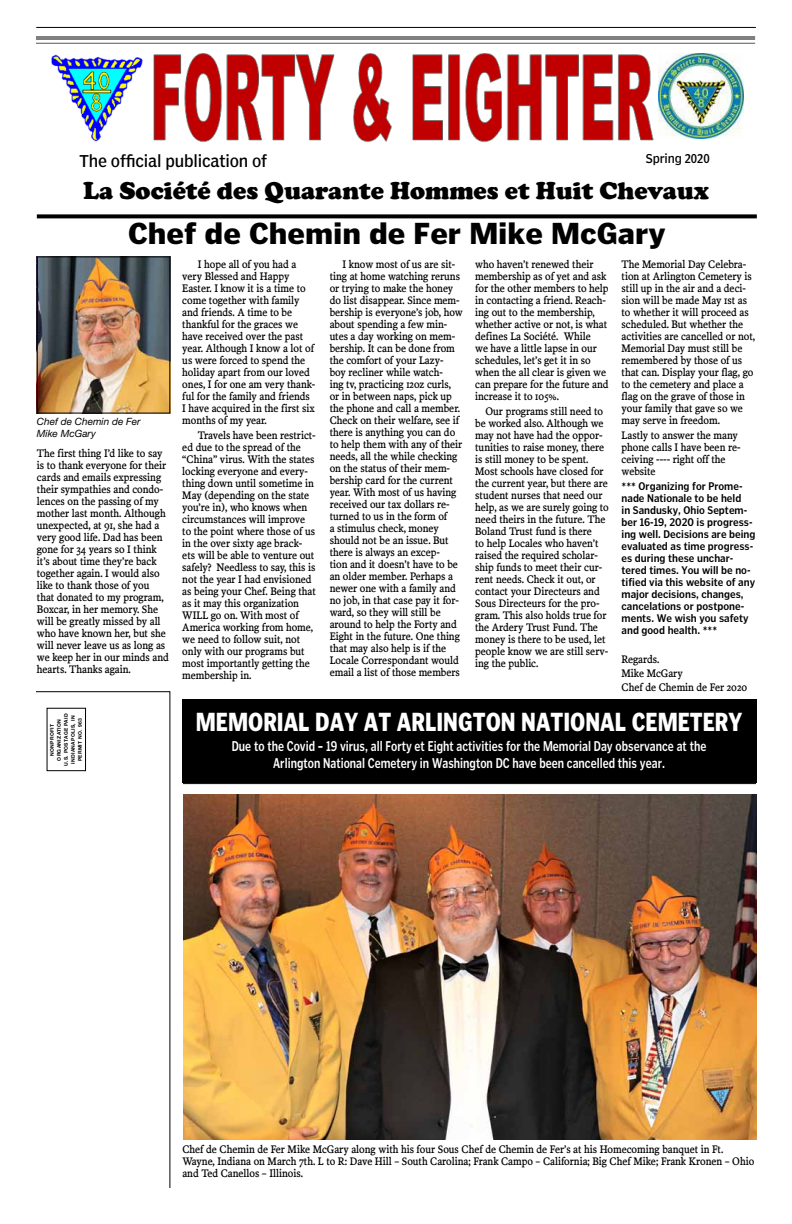
<style>
.page{position:relative;width:792px;height:1224px;background:#fff}
.page>*{position:absolute;margin:0;border:0;box-sizing:border-box;transform-origin:0 0}
.t1{font:900 30px "Poynter Text Sans";color:#000}
.t2{font:900 25.8px "Poynter Text Sans";color:#fff;scale:.81 1}
.t3{font:900 25px "Cooper";color:#000}
.t4{font:16px "Poynter Agate Cond One";letter-spacing:-.01em;color:#000}
.t5{font:700 14px/16.8px "Poynter Text Sans";color:#fff;text-align:center;scale:.75 1}
.t6{font:12px "Poynter Agate Cond One";letter-spacing:-.01em;color:#000}
.t7{font:11px/12px "Poynter Text Roman Four";color:#000;scale:.89 1}
.t8{font:700 11px/12px "Poynter Text Sans";color:#000;scale:.89 1}
.t9{font:italic 10px/12px "Helvetica Neue LT Std";color:#000}
.t10{font:700 5px/7px "Helvetica Neue";letter-spacing:.06em;color:#000;text-align:center}
</style>
<div class="page">
<hr style="left:36px;top:27px;width:720px;height:1px;background:#000">
<div style="left:182px;top:700px;width:575px;height:83px;background:#000"></div>
<img style="left:39px;top:258px;width:129px;height:154px">
<div style="left:37px;top:256px;width:133px;height:158px;border:1px solid #000"></div>
<svg style="left:36px;top:691px;width:135px;height:497px"></svg>
<svg style="left:46px;top:707px;width:41px;height:65px"></svg>
<svg style="left:37px;top:214px;width:720px;height:4px;background:#191919"></svg>
<hr style="left:36px;top:36px;width:719px;height:4px;background:#808080">
<hr style="left:36px;top:43px;width:719px;height:1px;background:#000">
<img style="left:659px;top:53px;width:85px;height:85px">
<img style="left:51px;top:54px;width:92px;height:88px">
<img style="left:154px;top:53px;width:499px;height:90px">
<img style="left:183px;top:794px;width:574px;height:346px">
<hr style="left:183px;top:783px;width:573px;height:1px;background:#000">
<hr style="left:182px;top:699px;width:574px;height:1px;background:#000">
<h3 class="t4" style="left:80px;top:151px;width:189px">The official publication of</h3>
<p class="t6" style="left:646px;top:152px;width:66px">Spring 2020</p>
<h3 class="t3" style="left:83px;top:176px;width:627px">La Société des Quarante Hommes et Huit Chevaux</h3>
<h1 class="t1" style="left:128px;top:216px;width:539px">Chef de Chemin de Fer Mike McGary</h1>
<p class="t9" style="left:37px;top:415px;width:105px">Chef de Chemin de Fer<br>Mike McGary</p>
<p class="t7" style="left:37px;top:447px;width:150px">The first thing I’d like to say is to thank everyone for their cards and emails expressing their sympathies and condo&shy;lences on the passing of my mother last month. Although unexpected, at 91, she had a very good life. Dad has been gone for 34 years so I think it’s about time they’re back together again. I would also like to thank those of you that donated to my program,<br>Boxcar, in her memory. She will be greatly missed by all who have known her, but she will never leave us as long as we keep her in our minds and hearts. Thanks again.</p>
<p class="t10" style="left:49px;top:766px;width:54px;rotate:-90deg">NonProfit<br>Organization<br>U.S. Postage Paid<br>Indianapolis, IN<br>Permit No. 963</p>
<p class="t7" style="left:182px;top:258px;width:151px;text-indent:16px">I hope all of you had a very Blessed and Happy<br>Easter. I know it is a time to come together with family and friends. A time to be thankful for the graces we have received over the past year. Although I know a lot of us were forced to spend the holiday apart from our loved ones, I for one am very thank&shy;ful for the family and friends<br>I have acquired in the first six months of my year.</p>
<p class="t7" style="left:182px;top:429px;width:152px;text-indent:16px">Travels have been restrict&shy;ed due to the spread of the “China” virus. With the states locking everyone and every&shy;thing down until sometime in<br>May (depending on the state you’re in), who knows when circumstances will improve to the point where those of us in the over sixty age brack&shy;ets will be able to venture out safely? Needless to say, this is not the year I had envisioned as being your Chef. Being that as it may this organization<br>WILL go on. With most of<br>America working from home, we need to follow suit, not only with our programs but most importantly getting the membership in.</p>
<p class="t7" style="left:330px;top:258px;width:151px;text-indent:13px">I know most of us are sit&shy;ting at home watching reruns or trying to make the honey do list disappear. Since mem&shy;bership is everyone’s job, how about spending a few min&shy;utes a day working on mem&shy;bership. It can be done from the comfort of your Lazy-<br>boy recliner while watch-<br>ing tv, practicing 12oz curls, or in between naps, pick up the phone and call a member.<br>Check on their welfare, see if there is anything you can do to help them with any of their needs, all the while checking on the status of their mem&shy;bership card for the current year. With most of us having received our tax dollars re&shy;turned to us in the form of<br>a stimulus check, money should not be an issue. But there is always an excep-<br>tion and it doesn’t have to be an older member. Perhaps a newer one with a family and no job, in that case pay it for&shy;ward, so they will still be around to help the Forty and<br>Eight in the future. One thing that may also help is if the<br>Locale Correspondant would email a list of those members</p>
<p class="t7" style="left:475px;top:258px;width:151px">who haven’t renewed their membership as of yet and ask for the other members to help in contacting a friend. Reach&shy;ing out to the membership, whether active or not, is what defines La Société. While<br>we have a little lapse in our schedules, let’s get it in so when the all clear is given we can prepare for the future and increase it to 105%.</p>
<p class="t7" style="left:475px;top:405px;width:152px;text-indent:10px">Our programs still need to be worked also. Although we may not have had the oppor&shy;tunities to raise money, there is still money to be spent.<br>Most schools have closed for the current year, but there are student nurses that need our help, as we are surely going to need theirs in the future. The<br>Boland Trust fund is there<br>to help Locales who haven’t raised the required scholar&shy;ship funds to meet their cur&shy;rent needs. Check it out, or contact your Directeurs and<br>Sous Directeurs for the pro&shy;gram. This also holds true for the Ardery Trust Fund. The money is there to be used, let people know we are still serv&shy;ing the public.</p>
<p class="t7" style="left:622px;top:258px;width:152px">The Memorial Day Celebra&shy;tion at Arlington Cemetery is still up in the air and a deci&shy;sion will be made May 1st as to whether it will proceed as scheduled. But whether the activities are cancelled or not,<br>Memorial Day must still be remembered by those of us that can. Display your flag, go to the cemetery and place a flag on the grave of those in your family that gave so we may serve in freedom.</p>
<p class="t7" style="left:622px;top:429px;width:135px">Lastly to answer the many phone calls I have been re&shy;ceiving ---- right off the website</p>
<p class="t8" style="left:622px;top:480px;width:152px">*** Organizing for Prome&shy;nade Nationale to be held<br>in Sandusky, Ohio Septem&shy;ber 16-19, 2020 is progress&shy;ing well. Decisions are being evaluated as time progress&shy;es during these unchar&shy;tered times. You will be no&shy;tified via this website of any major decisions, changes, cancelations or postpone&shy;ments. We wish you safety and good health. ***</p>
<p class="t7" style="left:622px;top:652px;width:143px;line-height:14px">Regards.<br>Mike McGary<br>Chef de Chemin de Fer 2020</p>
<h2 class="t2" style="left:196px;top:707px;width:676px">MEMORIAL DAY AT ARLINGTON NATIONAL CEMETERY</h2>
<p class="t5" style="left:232px;top:737px;width:634px">Due to the Covid – 19 virus, all Forty et Eight activities for the Memorial Day observance at the<br>Arlington National Cemetery in Washington DC have been cancelled this year.</p>
<p class="t7" style="left:182px;top:1143px;width:644px">Chef de Chemin de Fer Mike McGary along with his four Sous Chef de Chemin de Fer’s at his Homecoming banquet in Ft.<br>Wayne, Indiana on March 7th. L to R: Dave Hill – South Carolina; Frank Campo – California; Big Chef Mike; Frank Kronen – Ohio and Ted Canellos – Illinois.</p>
</div>
